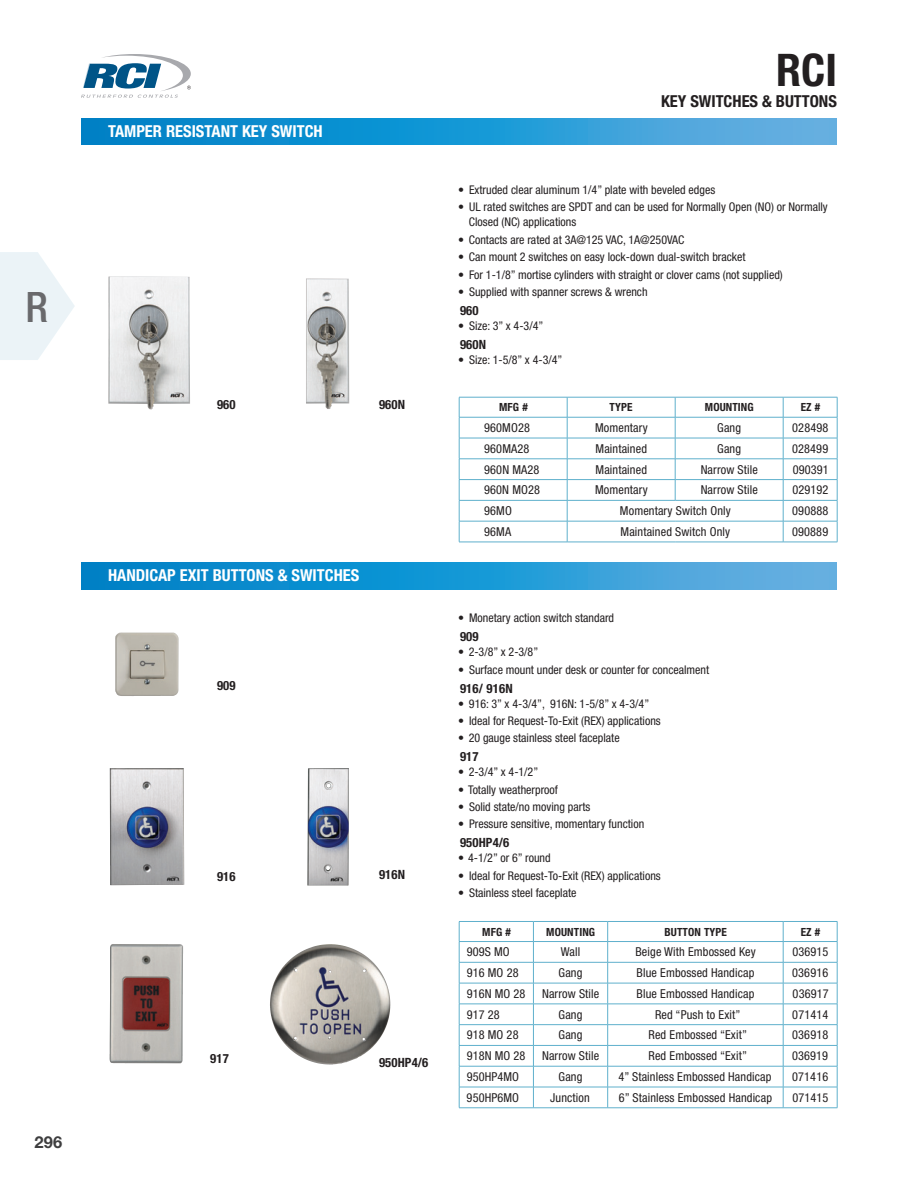
<style>
.page{position:relative;width:918px;height:1188px;background:#fff}
.page>*{position:absolute;margin:0;border:0;box-sizing:border-box;transform-origin:0 0}
.t1{font:700 condensed 45px "Helvetica Neue LT Std";color:#231f20}
.t2{font:500 condensed 42px "Helvetica Neue LT Std";color:#69696c}
.t3{font:700 condensed 16.5px "Helvetica Neue LT Std";color:#fff}
.t4{font:700 condensed 16.5px "Helvetica Neue LT Std";color:#231f20}
.t5{font:700 16.5px "Helvetica Neue LT Std";color:#3e3e3f}
.t6{font:700 condensed 12.75px "Helvetica Neue LT Std";letter-spacing:.01em;color:#231f20}
.t7{font:condensed 12.3px "Helvetica Neue LT Std";letter-spacing:.01em;color:#231f20}
.t8{font:condensed 12px/15px "Helvetica Neue LT Std";color:#231f20}
.t9{font:700 condensed 11.25px "Helvetica Neue LT Std";letter-spacing:.01em;color:#231f20}
</style>
<div class="page">
<svg style="left:81px;top:54px;width:110px;height:44px"></svg>
<svg style="left:81px;top:119px;width:756px;height:16px;background:#2598d4"></svg>
<hr style="left:459px;top:1066px;width:74px;height:1px;background:#5fb0cc">
<hr style="left:533px;top:1066px;width:75px;height:1px;background:#5fb0cc">
<hr style="left:608px;top:1066px;width:175px;height:1px;background:#5fb0cc">
<hr style="left:783px;top:1066px;width:54px;height:1px;background:#5fb0cc">
<hr style="left:459px;top:1087px;width:74px;height:1px;background:#5fb0cc">
<hr style="left:533px;top:1087px;width:75px;height:1px;background:#5fb0cc">
<hr style="left:608px;top:1087px;width:175px;height:1px;background:#5fb0cc">
<svg style="left:607px;top:1053px;width:1px;height:55px"></svg>
<hr style="left:783px;top:1087px;width:54px;height:1px;background:#5fb0cc">
<svg style="left:783px;top:1053px;width:1px;height:55px"></svg>
<hr style="left:459px;top:1108px;width:74px;height:1px;background:#5fb0cc">
<hr style="left:533px;top:1108px;width:75px;height:1px;background:#5fb0cc">
<hr style="left:608px;top:1108px;width:175px;height:1px;background:#5fb0cc">
<hr style="left:783px;top:1108px;width:54px;height:1px;background:#5fb0cc">
<svg style="left:459px;top:1053px;width:1px;height:55px"></svg>
<svg style="left:533px;top:1053px;width:1px;height:55px"></svg>
<svg style="left:837px;top:1053px;width:1px;height:55px"></svg>
<img style="left:110px;top:1053px;width:73px;height:10px">
<img style="left:0;top:135px;width:838px;height:918px">
<h2 class="t2" style="left:26px;top:282px;width:24px">R</h2>
<h3 class="t5" style="left:34px;top:1132px;width:29px">296</h3>
<h3 class="t3" style="left:108px;top:121px;width:216px">TAMPER RESISTANT KEY SWITCH</h3>
<p class="t6" style="left:217px;top:396px;width:20px">960</p>
<p class="t6" style="left:379px;top:396px;width:26px">960N</p>
<h3 class="t3" style="left:108px;top:566px;width:252px">HANDICAP EXIT BUTTONS &amp; SWITCHES</h3>
<p class="t6" style="left:217px;top:677px;width:20px">909</p>
<p class="t6" style="left:217px;top:869px;width:20px">916</p>
<p class="t6" style="left:379px;top:867px;width:26px">916N</p>
<p class="t6" style="left:210px;top:1051px;width:20px">917</p>
<p class="t6" style="left:379px;top:1055px;width:51px">950HP4/6</p>
<h1 class="t1" style="left:776px;top:43px;width:62px">RCI</h1>
<h3 class="t4" style="left:661px;top:91px;width:177px">KEY SWITCHES &amp; BUTTONS</h3>
<p class="t8" style="left:458px;top:182px;width:258px">• Extruded clear aluminum 1/4” plate with beveled edges</p>
<p class="t8" style="left:469px;top:200px;width:361px;text-indent:-11px">• UL rated switches are SPDT and can be used for Normally Open (NO) or Normally<br>Closed (NC) applications</p>
<p class="t8" style="left:458px;top:232px;width:228px">• Contacts are rated at 3A@125 VAC, 1A@250VAC</p>
<p class="t8" style="left:458px;top:249px;width:289px">• Can mount 2 switches on easy lock-down dual-switch bracket</p>
<p class="t8" style="left:458px;top:267px;width:326px">• For 1-1/8” mortise cylinders with straight or clover cams (not supplied)</p>
<p class="t8" style="left:458px;top:284px;width:191px">• Supplied with spanner screws &amp; wrench</p>
<p class="t6" style="left:460px;top:303px;width:20px">960</p>
<p class="t8" style="left:458px;top:318px;width:87px">• Size: 3” x 4-3/4”</p>
<p class="t6" style="left:460px;top:336px;width:26px">960N</p>
<p class="t8" style="left:458px;top:352px;width:106px">• Size: 1-5/8” x 4-3/4”</p>
<p class="t9" style="left:499px;top:400px;width:8px">MFG</p>
<p class="t9" style="left:522px;top:400px;width:7px">#</p>
<p class="t9" style="left:610px;top:400px;width:24px">TYPE</p>
<p class="t9" style="left:705px;top:400px;width:49px">MOUNTING</p>
<p class="t9" style="left:801px;top:400px;width:21px">EZ #</p>
<p class="t7" style="left:484px;top:421px;width:47px">960MO28</p>
<p class="t7" style="left:595px;top:421px;width:54px">Momentary</p>
<p class="t7" style="left:717px;top:421px;width:25px">Gang</p>
<p class="t7" style="left:792px;top:421px;width:38px">028498</p>
<p class="t7" style="left:484px;top:441px;width:47px">960MA28</p>
<p class="t7" style="left:596px;top:441px;width:53px">Maintained</p>
<p class="t7" style="left:717px;top:441px;width:25px">Gang</p>
<p class="t7" style="left:792px;top:441px;width:38px">028499</p>
<p class="t7" style="left:484px;top:462px;width:57px">960N MA28</p>
<p class="t7" style="left:596px;top:462px;width:53px">Maintained</p>
<p class="t7" style="left:701px;top:462px;width:59px">Narrow Stile</p>
<p class="t7" style="left:793px;top:462px;width:38px">090391</p>
<p class="t7" style="left:484px;top:483px;width:57px">960N MO28</p>
<p class="t7" style="left:595px;top:483px;width:54px">Momentary</p>
<p class="t7" style="left:701px;top:483px;width:59px">Narrow Stile</p>
<p class="t7" style="left:792px;top:483px;width:38px">029192</p>
<p class="t7" style="left:484px;top:504px;width:29px">96MO</p>
<p class="t7" style="left:620px;top:504px;width:112px">Momentary Switch Only</p>
<p class="t7" style="left:792px;top:504px;width:38px">090888</p>
<p class="t7" style="left:484px;top:524px;width:28px">96MA</p>
<p class="t7" style="left:621px;top:524px;width:111px">Maintained Switch Only</p>
<p class="t7" style="left:792px;top:524px;width:38px">090889</p>
<p class="t8" style="left:458px;top:611px;width:157px">• Monetary action switch standard</p>
<p class="t6" style="left:460px;top:629px;width:20px">909</p>
<p class="t8" style="left:458px;top:645px;width:82px">• 2-3/8” x 2-3/8”</p>
<p class="t8" style="left:458px;top:662px;width:253px">• Surface mount under desk or counter for concealment</p>
<p class="t6" style="left:460px;top:680px;width:53px">916/ 916N</p>
<p class="t8" style="left:458px;top:696px;width:192px">• 916: 3” x 4-3/4”, 916N: 1-5/8” x 4-3/4”</p>
<p class="t8" style="left:458px;top:713px;width:204px">• Ideal for Request-To-Exit (REX) applications</p>
<p class="t8" style="left:458px;top:731px;width:163px">• 20 gauge stainless steel faceplate</p>
<p class="t6" style="left:460px;top:749px;width:20px">917</p>
<p class="t8" style="left:458px;top:764px;width:82px">• 2-3/4” x 4-1/2”</p>
<p class="t8" style="left:458px;top:782px;width:101px">• Totally weatherproof</p>
<p class="t8" style="left:458px;top:799px;width:134px">• Solid state/no moving parts</p>
<p class="t8" style="left:458px;top:817px;width:188px">• Pressure sensitive, momentary function</p>
<p class="t6" style="left:460px;top:835px;width:51px">950HP4/6</p>
<p class="t8" style="left:458px;top:850px;width:94px">• 4-1/2” or 6” round</p>
<p class="t8" style="left:458px;top:868px;width:204px">• Ideal for Request-To-Exit (REX) applications</p>
<p class="t8" style="left:458px;top:885px;width:120px">• Stainless steel faceplate</p>
<p class="t9" style="left:482px;top:925px;width:8px">MFG</p>
<p class="t9" style="left:505px;top:925px;width:7px">#</p>
<p class="t9" style="left:546px;top:925px;width:49px">MOUNTING</p>
<p class="t9" style="left:664px;top:925px;width:64px">BUTTON TYPE</p>
<p class="t9" style="left:801px;top:925px;width:21px">EZ #</p>
<p class="t7" style="left:467px;top:945px;width:45px">909S MO</p>
<p class="t7" style="left:561px;top:945px;width:21px">Wall</p>
<p class="t7" style="left:635px;top:945px;width:122px">Beige With Embossed Key</p>
<p class="t7" style="left:792px;top:945px;width:38px">036915</p>
<p class="t7" style="left:467px;top:966px;width:53px">916 MO 28</p>
<p class="t7" style="left:559px;top:966px;width:25px">Gang</p>
<p class="t7" style="left:637px;top:966px;width:119px">Blue Embossed Handicap</p>
<p class="t7" style="left:792px;top:966px;width:38px">036916</p>
<p class="t7" style="left:467px;top:986px;width:60px">916N MO 28</p>
<p class="t7" style="left:542px;top:986px;width:59px">Narrow Stile</p>
<p class="t7" style="left:637px;top:986px;width:119px">Blue Embossed Handicap</p>
<p class="t7" style="left:793px;top:986px;width:38px">036917</p>
<p class="t7" style="left:467px;top:1007px;width:35px">917 28</p>
<p class="t7" style="left:559px;top:1007px;width:25px">Gang</p>
<p class="t7" style="left:655px;top:1007px;width:87px">Red “Push to Exit”</p>
<p class="t7" style="left:792px;top:1007px;width:38px">071414</p>
<p class="t7" style="left:467px;top:1028px;width:53px">918 MO 28</p>
<p class="t7" style="left:559px;top:1028px;width:25px">Gang</p>
<p class="t7" style="left:649px;top:1028px;width:100px">Red Embossed “Exit”</p>
<p class="t7" style="left:792px;top:1028px;width:38px">036918</p>
<p class="t7" style="left:467px;top:1049px;width:60px">918N MO 28</p>
<p class="t7" style="left:542px;top:1049px;width:59px">Narrow Stile</p>
<p class="t7" style="left:649px;top:1049px;width:100px">Red Embossed “Exit”</p>
<p class="t7" style="left:792px;top:1049px;width:38px">036919</p>
<p class="t7" style="left:467px;top:1070px;width:54px">950HP4MO</p>
<p class="t7" style="left:559px;top:1070px;width:25px">Gang</p>
<p class="t7" style="left:618px;top:1070px;width:155px">4” Stainless Embossed Handicap</p>
<p class="t7" style="left:792px;top:1070px;width:38px">071416</p>
<p class="t7" style="left:467px;top:1090px;width:54px">950HP6MO</p>
<p class="t7" style="left:550px;top:1090px;width:41px">Junction</p>
<p class="t7" style="left:619px;top:1090px;width:155px">6” Stainless Embossed Handicap</p>
<p class="t7" style="left:792px;top:1090px;width:38px">071415</p>
</div>
